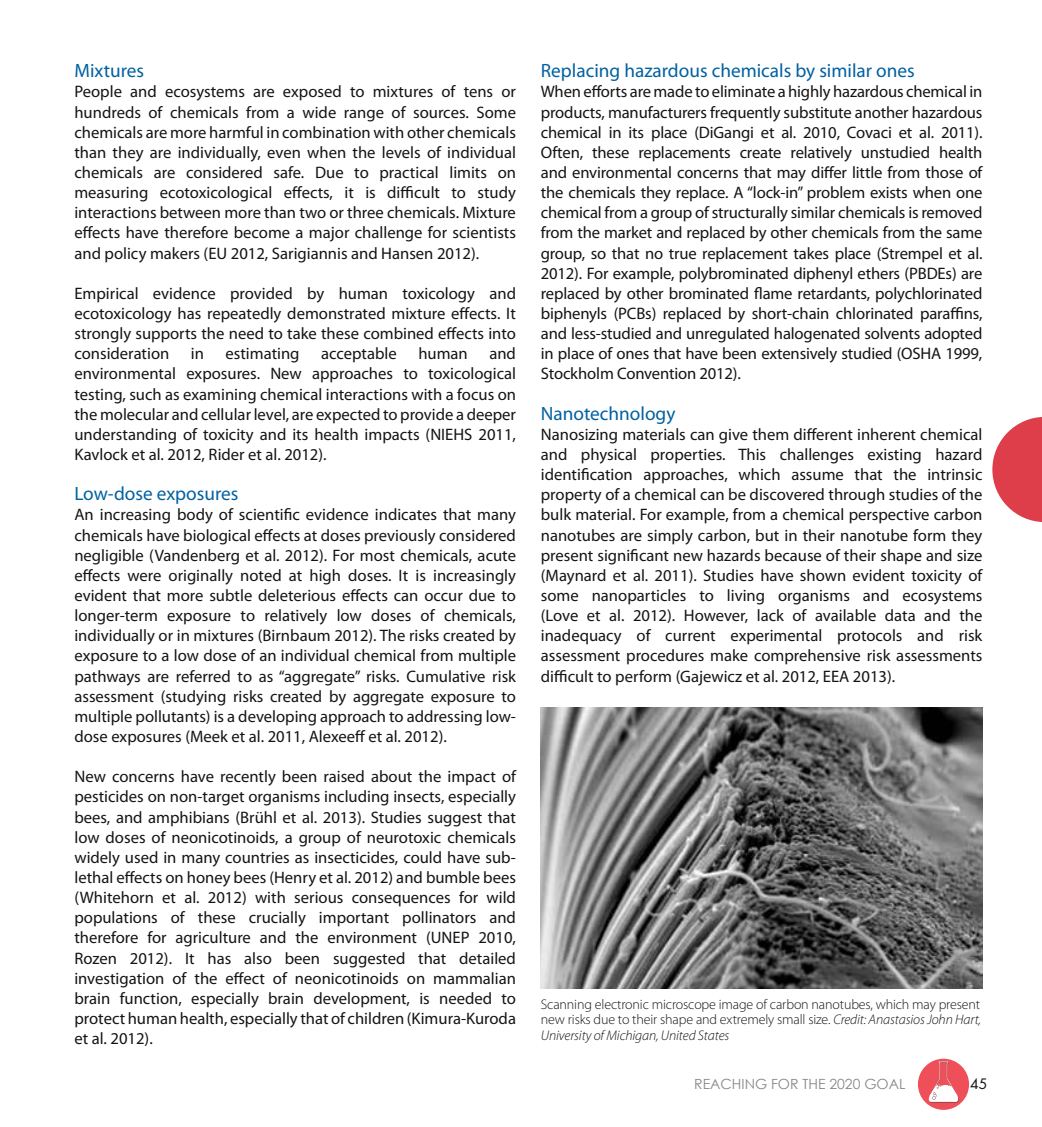
<style>
.page{position:relative;width:1042px;height:1127px;background:#fff}
.page>*{position:absolute;margin:0;border:0;box-sizing:border-box;transform-origin:0 0}
.t1{font:19.25px "Myriad Pro";color:#0061a1}
.t2{font:16.62px/20.1px "Myriad Pro";color:#151412;text-align:justify}
.t3{font:300 14px/15.8px "Myriad Pro";letter-spacing:-.01em;color:#151412;text-align:justify}
.t4{font:14px "Century Gothic";color:#858789}
.t5{font:14px "Futura";color:#151412}
.s1{font-style:italic}
</style>
<div class="page">
<div style="left:918px;top:1058px;width:51px;height:50px;background:#ef4f59;border-radius:50%"></div>
<svg style="left:928px;top:1061px;width:31px;height:41px"></svg>
<svg style="left:992px;top:417px;width:50px;height:105px"></svg>
<img style="left:541px;top:707px;width:441px;height:280px">
<p class="t1" style="left:74px;top:59px;width:71px">Mixtures</p>
<p class="t2" style="left:74px;top:81px;width:443px">People and ecosystems are exposed to mixtures of tens or hundreds of chemicals from a wide range of sources. Some chemicals are more harmful in combination with other chemicals than they are individually, even when the levels of individual chemicals are considered safe. Due to practical limits on measuring ecotoxicological effects, it is difficult to study interactions between more than two or three chemicals. Mixture effects have therefore become a major challenge for scientists and policy makers (EU 2012, Sarigiannis and Hansen 2012).</p>
<p class="t2" style="left:74px;top:283px;width:443px">Empirical evidence provided by human toxicology and ecotoxicology has repeatedly demonstrated mixture effects. It strongly supports the need to take these combined effects into consideration</p>
<p class="t2" style="left:74px;top:343px;width:443px;text-indent:415px">and environmental exposures. New approaches to toxicological testing, such as examining chemical interactions with a focus on the molecular and cellular level, are expected to provide a deeper understanding of toxicity and its health impacts (NIEHS 2011, Kavlock et al. 2012, Rider et al. 2012).</p>
<p class="t1" style="left:74px;top:481px;width:165px">Low-dose exposures</p>
<p class="t2" style="left:74px;top:504px;width:443px">An increasing body of scientific evidence indicates that many chemicals have biological effects at doses previously considered negligible (Vandenberg et al. 2012). For most chemicals, acute effects were originally noted at high doses. It is increasingly evident that more subtle deleterious effects can occur due to longer-term exposure to relatively low doses of chemicals, individually or in mixtures (Birnbaum 2012). The risks created by exposure to a low dose of an individual chemical from multiple pathways are referred to as “aggregate” risks. Cumulative risk assessment (studying risks created by aggregate exposure to multiple pollutants) is a developing approach to addressing low&shy;dose exposures (Meek et al. 2011, Alexeeff et al. 2012).</p>
<p class="t2" style="left:74px;top:766px;width:443px">New concerns have recently been raised about the impact of pesticides on non-target organisms including insects, especially bees, and amphibians (Brühl et al. 2013). Studies suggest that low doses of neonicotinoids, a group of neurotoxic chemicals widely used in many countries as insecticides, could have sub&shy;lethal effects on honey bees (Henry et al. 2012) and bumble bees (Whitehorn et al. 2012) with serious consequences for wild populations of these crucially important pollinators and therefore for agriculture and the environment (UNEP 2010, Rozen 2012). It has also been suggested that detailed investigation of the effect of neonicotinoids on mammalian brain function, especially brain development, is needed to protect human health, especially that of children (Kimura-Kuroda et al. 2012).</p>
<p class="t2" style="left:191px;top:343px;width:15px">in</p>
<p class="t2" style="left:225px;top:343px;width:76px">estimating</p>
<p class="t2" style="left:321px;top:343px;width:77px">acceptable</p>
<p class="t2" style="left:418px;top:343px;width:51px">human</p>
<p class="t1" style="left:541px;top:59px;width:375px">Replacing hazardous chemicals by similar ones</p>
<p class="t2" style="left:541px;top:81px;width:443px">When efforts are made to eliminate a highly hazardous chemical in products, manufacturers frequently substitute another hazardous chemical in its place (DiGangi et al. 2010, Covaci et al. 2011).<br>Often, these replacements create relatively unstudied health and environmental concerns that may differ little from those of the chemicals they replace. A “lock-in” problem exists when one chemical from a group of structurally similar chemicals is removed from the market and replaced by other chemicals from the same group, so that no true replacement takes place (Strempel et al.<br>2012). For example, polybrominated diphenyl ethers (PBDEs) are replaced by other brominated flame retardants, polychlorinated biphenyls (PCBs) replaced by short-chain chlorinated paraffins, and less-studied and unregulated halogenated solvents adopted in place of ones that have been extensively studied (OSHA 1999, Stockholm Convention 2012).</p>
<p class="t1" style="left:541px;top:401px;width:136px">Nanotechnology</p>
<p class="t2" style="left:541px;top:424px;width:443px">Nanosizing materials can give them different inherent chemical and physical properties. This challenges existing hazard identification approaches, which assume that the intrinsic property of a chemical can be discovered through studies of the bulk material. For example, from a chemical perspective carbon nanotubes are simply carbon, but in their nanotube form they present significant new hazards because of their shape and size (Maynard et al. 2011). Studies have shown evident toxicity of some nanoparticles to living organisms and ecosystems (Love et al. 2012). However, lack of available data and the inadequacy of current experimental protocols and risk assessment procedures make comprehensive risk assessments difficult to perform (Gajewicz et al. 2012, EEA 2013).</p>
<p class="t3" style="left:541px;top:995px;width:442px">Scanning electronic microscope image of carbon nanotubes, which may present new risks due to their shape and extremely small size. <span class="s1">Credit: Anastasios John Hart, University of Michigan, United States</span></p>
<p class="t4" style="left:694px;top:1075px;width:213px">REACHING FOR THE 2020 GOAL</p>
<p class="t5" style="left:970px;top:1074px;width:19px">45</p>
</div>
